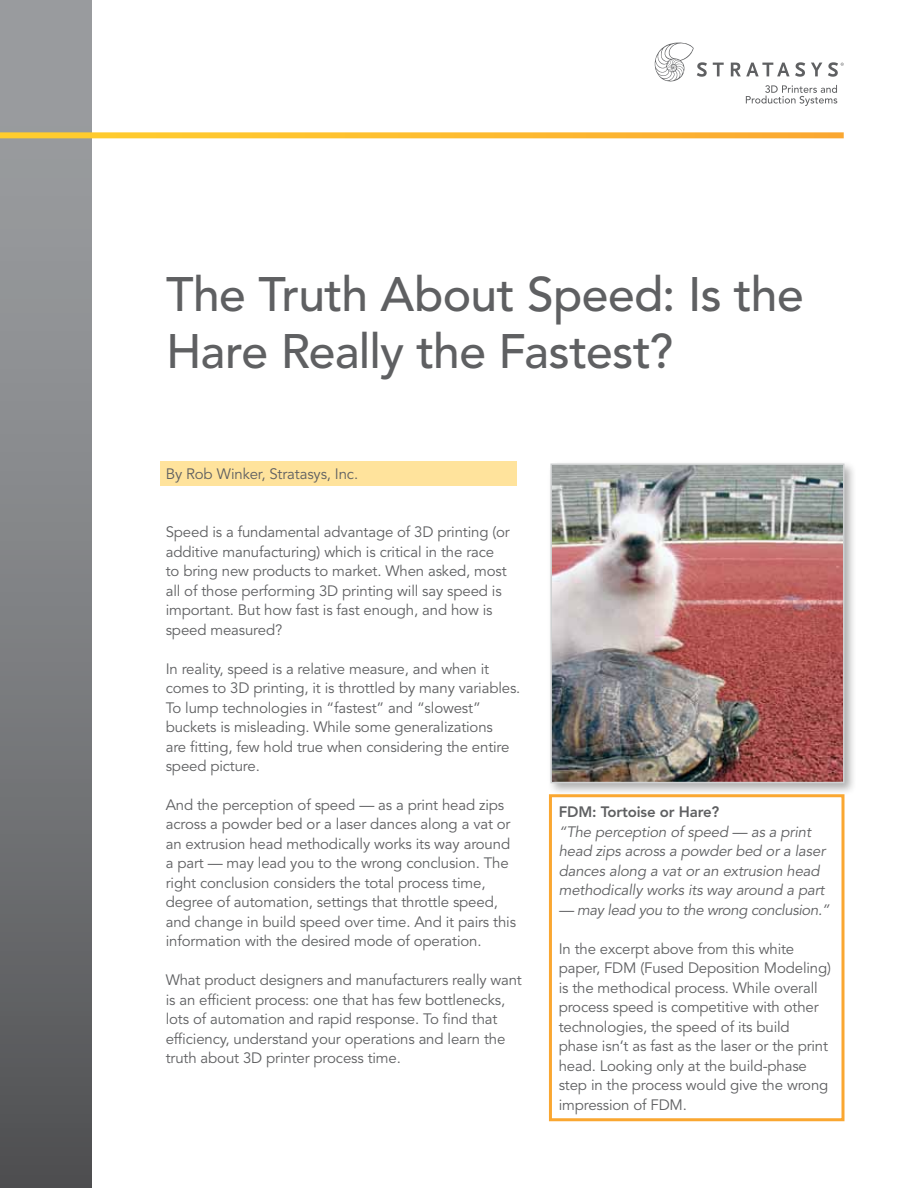
<style>
.page{position:relative;width:918px;height:1188px;background:#fff}
.page>*{position:absolute;margin:0;border:0;box-sizing:border-box;transform-origin:0 0}
.t1{font:500 48px/57.6px "Avenir LT Std";letter-spacing:-.015em;color:#5f6062}
.t2{font:15px/19.5px "Avenir LT Std";letter-spacing:-.01em;color:#5f6062}
.t3{font:italic 15px/19.5px "Avenir LT Std";letter-spacing:-.01em;color:#5f6062}
.t4{font:800 15px "Avenir LT Std";letter-spacing:-.01em;color:#5f6062}
</style>
<div class="page">
<div style="left:0;top:0;width:92px;height:1188px;background:linear-gradient(to bottom,#a4a7a9,#555658)"></div>
<svg style="left:713px;top:63px;width:11px;height:13px"></svg>
<svg style="left:731px;top:62px;width:74px;height:15px"></svg>
<svg style="left:811px;top:63px;width:11px;height:13px"></svg>
<svg style="left:655px;top:43px;width:52px;height:39px"></svg>
<svg style="left:746px;top:85px;width:91px;height:21px"></svg>
<svg style="left:828px;top:62px;width:16px;height:15px"></svg>
<svg style="left:0;top:132px;width:844px;height:6px;background:#fcc03b"></svg>
<div style="left:547px;top:460px;width:310px;height:336px;background:#000;opacity:.32"></div>
<img style="left:553px;top:467px;width:288px;height:313px">
<div style="left:550px;top:464px;width:294px;height:319px;border:2px solid #cfd1d2"></div>
<div style="left:160px;top:461px;width:356px;height:25px;background:#ffe39c"></div>
<div style="left:549px;top:794px;width:295px;height:327px;border:3px solid #faa731"></div>
<h1 class="t1" style="left:166px;top:266px;width:639px">The Truth About Speed: Is the<br>Hare Really the Fastest?</h1>
<p class="t2" style="left:166px;top:464px;width:194px">By Rob Winker, Stratasys, Inc.</p>
<p class="t2" style="left:166px;top:523px;width:346px">Speed is a fundamental advantage of 3D printing (or additive manufacturing) which is critical in the race to bring new products to market. When asked, most all of those performing 3D printing will say speed is important. But how fast is fast enough, and how is speed measured?</p>
<p class="t2" style="left:166px;top:659px;width:356px">In reality, speed is a relative measure, and when it comes to 3D printing, it is throttled by many variables.<br>To lump technologies in “fastest” and “slowest” buckets is misleading. While some generalizations<br>are fitting, few hold true when considering the entire speed picture.</p>
<p class="t2" style="left:166px;top:796px;width:352px">And the perception of speed — as a print head zips across a powder bed or a laser dances along a vat or an extrusion head methodically works its way around a part — may lead you to the wrong conclusion. The right conclusion considers the total process time, degree of automation, settings that throttle speed, and change in build speed over time. And it pairs this information with the desired mode of operation.</p>
<p class="t2" style="left:166px;top:971px;width:358px">What product designers and manufacturers really want is an efficient process: one that has few bottlenecks, lots of automation and rapid response. To find that efficiency, understand your operations and learn the truth about 3D printer process time.</p>
<p class="t4" style="left:559px;top:803px;width:162px">FDM: Tortoise or Hare?</p>
<p class="t3" style="left:559px;top:822px;width:268px">“The perception of speed — as a print head zips across a powder bed or a laser dances along a vat or an extrusion head methodically works its way around a part</p>
<p class="t3" style="left:559px;top:900px;width:273px">— may lead you to the wrong conclusion.”</p>
<p class="t2" style="left:559px;top:939px;width:274px">In the excerpt above from this white paper, FDM (Fused Deposition Modeling) is the methodical process. While overall process speed is competitive with other technologies, the speed of its build phase isn‘t as fast as the laser or the print head. Looking only at the build-phase step in the process would give the wrong impression of FDM.</p>
</div>
